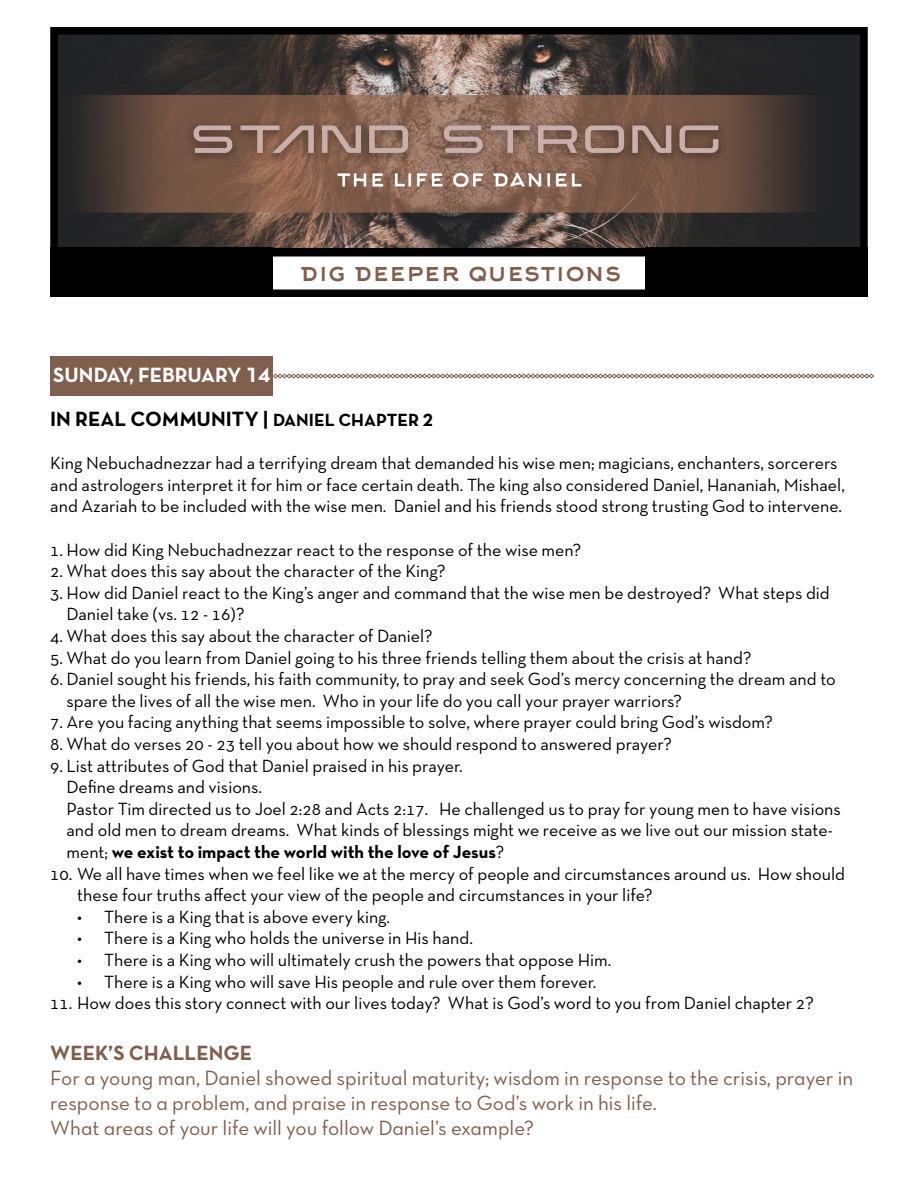
<style>
.page{position:relative;width:918px;height:1188px;background:#fff}
.page>*{position:absolute;margin:0;border:0;box-sizing:border-box;transform-origin:0 0}
.t1{font:27px "Arkhip";color:#805f4e}
.t2{font:21px/25.2px "Neutra Text TF Book Alt";color:#805f4e}
.t3{font:21px "Neutra Text TF Bold Alt";color:#000}
.t4{font:21px "Neutra Text TF Bold Alt";color:#fff}
.t5{font:21px "Neutra Text TF Bold Alt";color:#805f4e}
.t6{font:18px/21.6px "Neutra Text TF";color:#000}
.s1{font-size:18px}
.s2{font-weight:700}
</style>
<div class="page">
<div style="left:50px;top:356px;width:223px;height:40px;background:#805f4e"></div>
<svg style="left:273px;top:374px;width:601px;height:5px"></svg>
<img style="left:59px;top:36px;width:800px;height:211px">
<div style="left:50px;top:27px;width:818px;height:229px;border:8px solid #000"></div>
<div style="left:50px;top:248px;width:223px;height:49px;background:#000"></div>
<div style="left:645px;top:248px;width:223px;height:49px;background:#000"></div>
<div style="left:50px;top:248px;width:818px;height:49px;border:8px solid #000"></div>
<h1 class="t1" style="left:300px;top:256px;width:323px">dig deeper questions</h1>
<p class="t4" style="left:53px;top:362px;width:218px">SUNDAY, FEBRUARY 14</p>
<p class="t3" style="left:50px;top:406px;width:384px">IN REAL COMMUNITY | <span class="s1">DANIEL CHAPTER 2</span></p>
<p class="t6" style="left:50px;top:452px;width:796px">King Nebuchadnezzar had a terrifying dream that demanded his wise men; magicians, enchanters, sorcerers and astrologers interpret it for him or face certain death. The king also considered Daniel, Hananiah, Mishael, and Azariah to be included with the wise men. Daniel and his friends stood strong trusting God to intervene.</p>
<p class="t6" style="left:50px;top:538px;width:533px">1. How did King Nebuchadnezzar react to the response of the wise men?</p>
<p class="t6" style="left:50px;top:560px;width:397px">2. What does this say about the character of the King?</p>
<p class="t6" style="left:66px;top:582px;width:765px;text-indent:-16px">3. How did Daniel react to the King’s anger and command that the wise men be destroyed? What steps did<br>Daniel take (vs. 12 - 16)?</p>
<p class="t6" style="left:50px;top:625px;width:384px">4. What does this say about the character of Daniel?</p>
<p class="t6" style="left:50px;top:646px;width:703px">5. What do you learn from Daniel going to his three friends telling them about the crisis at hand?</p>
<p class="t6" style="left:66px;top:668px;width:771px;text-indent:-16px">6. Daniel sought his friends, his faith community, to pray and seek God’s mercy concerning the dream and to spare the lives of all the wise men. Who in your life do you call your prayer warriors?</p>
<p class="t6" style="left:50px;top:711px;width:724px">7. Are you facing anything that seems impossible to solve, where prayer could bring God’s wisdom?</p>
<p class="t6" style="left:50px;top:733px;width:623px">8. What do verses 20 - 23 tell you about how we should respond to answered prayer?</p>
<p class="t6" style="left:66px;top:754px;width:776px;text-indent:-16px">9. List attributes of God that Daniel praised in his prayer.<br>Define dreams and visions.<br>Pastor Tim directed us to Joel 2:28 and Acts 2:17. He challenged us to pray for young men to have visions and old men to dream dreams. What kinds of blessings might we receive as we live out our mission state&shy;ment; <span class="s2">we exist to impact the world with the love of Jesus</span>?</p>
<p class="t6" style="left:77px;top:862px;width:769px;text-indent:-27px">10. We all have times when we feel like we at the mercy of people and circumstances around us. How should these four truths affect your view of the people and circumstances in your life?</p>
<p class="t6" style="left:77px;top:906px;width:315px">• There is a King that is above every king.</p>
<p class="t6" style="left:77px;top:927px;width:397px">• There is a King who holds the universe in His hand.</p>
<p class="t6" style="left:77px;top:949px;width:536px">• There is a King who will ultimately crush the powers that oppose Him.</p>
<p class="t6" style="left:77px;top:970px;width:521px">• There is a King who will save His people and rule over them forever.</p>
<p class="t6" style="left:50px;top:992px;width:765px">11. How does this story connect with our lives today? What is God’s word to you from Daniel chapter 2?</p>
<p class="t5" style="left:50px;top:1039px;width:204px">WEEK’S CHALLENGE</p>
<p class="t2" style="left:50px;top:1065px;width:804px">For a young man, Daniel showed spiritual maturity; wisdom in response to the crisis, prayer in response to a problem, and praise in response to God’s work in his life.<br>What areas of your life will you follow Daniel’s example?</p>
</div>
